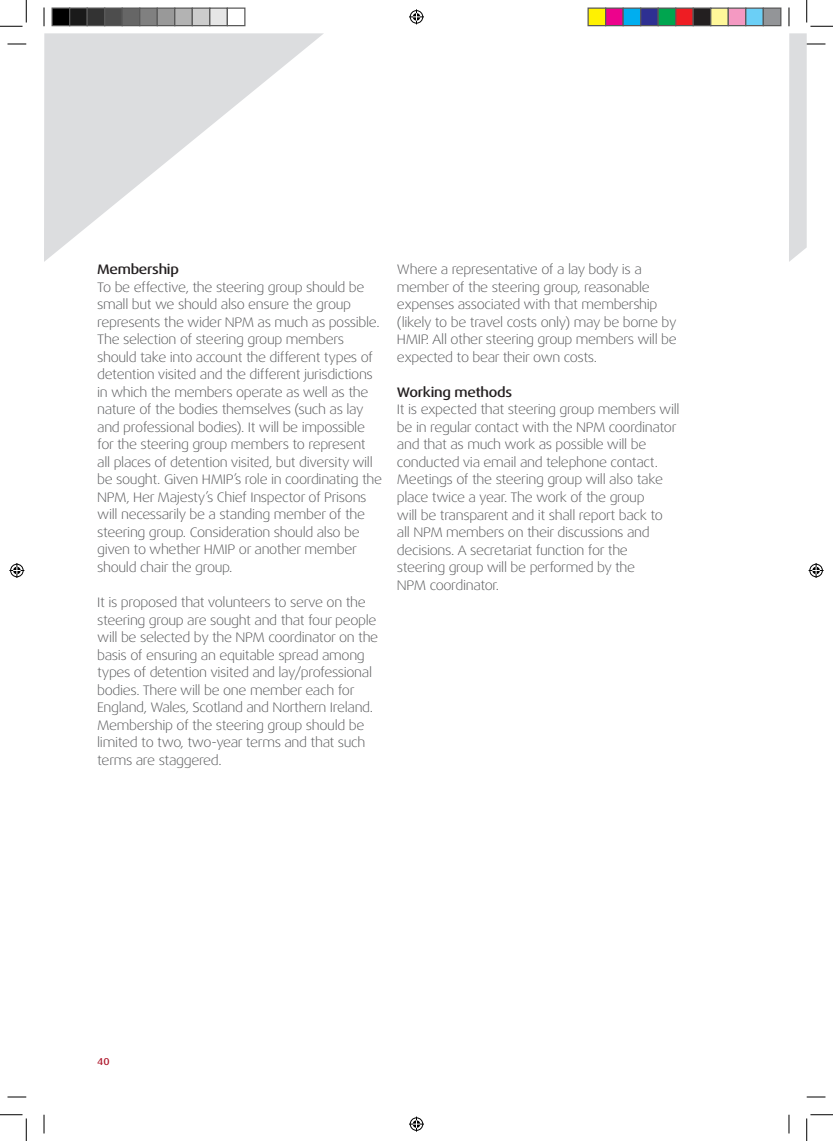
<style>
.page{position:relative;width:833px;height:1141px;background:#fff}
.page>*{position:absolute;margin:0;border:0;box-sizing:border-box;transform-origin:0 0}
.t1{font:300 expanded 13.75px/17.5px "Dax Pro";letter-spacing:-.025em;color:#57585a}
.t2{font:500 expanded 13.75px "Dax Pro";letter-spacing:-.02em;color:#231f20}
.t3{font:500 expanded 10px "Dax Pro";color:#ae172b}
</style>
<div class="page">
<svg style="left:44px;top:33px;width:280px;height:229px;fill:#e4e5e6"></svg>
<svg style="left:8px;top:43px;width:18px;height:2px"></svg>
<svg style="left:789px;top:33px;width:36px;height:229px"></svg>
<svg style="left:8px;top:1096px;width:18px;height:1px"></svg>
<svg style="left:806px;top:1096px;width:19px;height:1px"></svg>
<svg style="left:43px;top:8px;width:2px;height:18px"></svg>
<svg style="left:43px;top:1114px;width:2px;height:19px"></svg>
<svg style="left:788px;top:8px;width:1px;height:18px"></svg>
<svg style="left:788px;top:1114px;width:1px;height:19px"></svg>
<svg style="left:0;top:0;width:27px;height:27px"></svg>
<svg style="left:0;top:1114px;width:27px;height:26px"></svg>
<svg style="left:806px;top:0;width:26px;height:27px"></svg>
<svg style="left:806px;top:1114px;width:26px;height:26px"></svg>
<svg style="left:409px;top:9px;width:15px;height:15px"></svg>
<svg style="left:409px;top:1116px;width:15px;height:15px"></svg>
<svg style="left:9px;top:563px;width:15px;height:15px"></svg>
<svg style="left:808px;top:563px;width:15px;height:15px"></svg>
<div style="left:52px;top:8px;width:18px;height:18px;background:#000"></div>
<div style="left:51px;top:7px;width:19px;height:19px;border:1px solid #595959"></div>
<div style="left:70px;top:8px;width:17px;height:18px;background:#1a1a1a"></div>
<div style="left:69px;top:7px;width:19px;height:19px;border:1px solid #595959"></div>
<div style="left:87px;top:8px;width:18px;height:18px;background:#333"></div>
<div style="left:86px;top:7px;width:19px;height:19px;border:1px solid #595959"></div>
<div style="left:105px;top:8px;width:17px;height:18px;background:#4d4d4d"></div>
<div style="left:104px;top:7px;width:19px;height:19px;border:1px solid #595959"></div>
<div style="left:122px;top:8px;width:18px;height:18px;background:#666"></div>
<div style="left:121px;top:7px;width:19px;height:19px;border:1px solid #595959"></div>
<div style="left:140px;top:8px;width:17px;height:18px;background:#808080"></div>
<div style="left:139px;top:7px;width:19px;height:19px;border:1px solid #595959"></div>
<div style="left:157px;top:8px;width:18px;height:18px;background:#999"></div>
<div style="left:156px;top:7px;width:19px;height:19px;border:1px solid #595959"></div>
<div style="left:175px;top:8px;width:17px;height:18px;background:#b3b3b3"></div>
<div style="left:174px;top:7px;width:19px;height:19px;border:1px solid #595959"></div>
<div style="left:192px;top:8px;width:18px;height:18px;background:#ccc"></div>
<div style="left:191px;top:7px;width:19px;height:19px;border:1px solid #595959"></div>
<div style="left:210px;top:8px;width:17px;height:18px;background:#e6e6e6"></div>
<div style="left:209px;top:7px;width:19px;height:19px;border:1px solid #595959"></div>
<div style="left:226px;top:7px;width:19px;height:19px;border:1px solid #595959"></div>
<div style="left:587px;top:8px;width:18px;height:18px;background:#fff101"></div>
<div style="left:587px;top:7px;width:19px;height:19px;border:1px solid #595959"></div>
<div style="left:605px;top:8px;width:17px;height:18px;background:#ed028c"></div>
<div style="left:604px;top:7px;width:19px;height:19px;border:1px solid #595959"></div>
<div style="left:622px;top:8px;width:18px;height:18px;background:#00aeef"></div>
<div style="left:622px;top:7px;width:19px;height:19px;border:1px solid #595959"></div>
<div style="left:640px;top:8px;width:17px;height:18px;background:#2e3092"></div>
<div style="left:639px;top:7px;width:19px;height:19px;border:1px solid #595959"></div>
<div style="left:657px;top:8px;width:18px;height:18px;background:#00a54f"></div>
<div style="left:657px;top:7px;width:19px;height:19px;border:1px solid #595959"></div>
<div style="left:675px;top:8px;width:17px;height:18px;background:#ee1d23"></div>
<div style="left:674px;top:7px;width:19px;height:19px;border:1px solid #595959"></div>
<div style="left:692px;top:8px;width:18px;height:18px;background:#231f20"></div>
<div style="left:692px;top:7px;width:19px;height:19px;border:1px solid #595959"></div>
<div style="left:710px;top:8px;width:17px;height:18px;background:#fff79a"></div>
<div style="left:709px;top:7px;width:19px;height:19px;border:1px solid #595959"></div>
<div style="left:727px;top:8px;width:18px;height:18px;background:#f499c2"></div>
<div style="left:727px;top:7px;width:19px;height:19px;border:1px solid #595959"></div>
<div style="left:745px;top:8px;width:17px;height:18px;background:#6bcff6"></div>
<div style="left:744px;top:7px;width:19px;height:19px;border:1px solid #595959"></div>
<div style="left:762px;top:8px;width:18px;height:18px;background:#939598"></div>
<div style="left:762px;top:7px;width:19px;height:19px;border:1px solid #595959"></div>
<p class="t2" style="left:97px;top:261px;width:83px">Membership</p>
<p class="t1" style="left:97px;top:278px;width:286px">To be effective, the steering group should be small but we should also ensure the group represents the wider NPM as much as possible.<br>The selection of steering group members should take into account the different types of detention visited and the different jurisdictions in which the members operate as well as the nature of the bodies themselves (such as lay and professional bodies). It will be impossible for the steering group members to represent<br>all places of detention visited, but diversity will be sought. Given HMIP’s role in coordinating the NPM, Her Majesty’s Chief Inspector of Prisons will necessarily be a standing member of the steering group. Consideration should also be given to whether HMIP or another member should chair the group.</p>
<p class="t1" style="left:97px;top:593px;width:282px">It is proposed that volunteers to serve on the steering group are sought and that four people will be selected by the NPM coordinator on the basis of ensuring an equitable spread among types of detention visited and lay/professional bodies. There will be one member each for England, Wales, Scotland and Northern Ireland.<br>Membership of the steering group should be limited to two, two-year terms and that such terms are staggered.</p>
<p class="t1" style="left:397px;top:261px;width:281px">Where a representative of a lay body is a member of the steering group, reasonable expenses associated with that membership (likely to be travel costs only) may be borne by HMIP. All other steering group members will be expected to bear their own costs.</p>
<p class="t2" style="left:397px;top:383px;width:117px">Working methods</p>
<p class="t1" style="left:397px;top:401px;width:284px">It is expected that steering group members will be in regular contact with the NPM coordinator and that as much work as possible will be conducted via email and telephone contact.<br>Meetings of the steering group will also take place twice a year. The work of the group<br>will be transparent and it shall report back to<br>all NPM members on their discussions and decisions. A secretariat function for the<br>steering group will be performed by the<br>NPM coordinator.</p>
<p class="t3" style="left:97px;top:1054px;width:14px">40</p>
</div>
